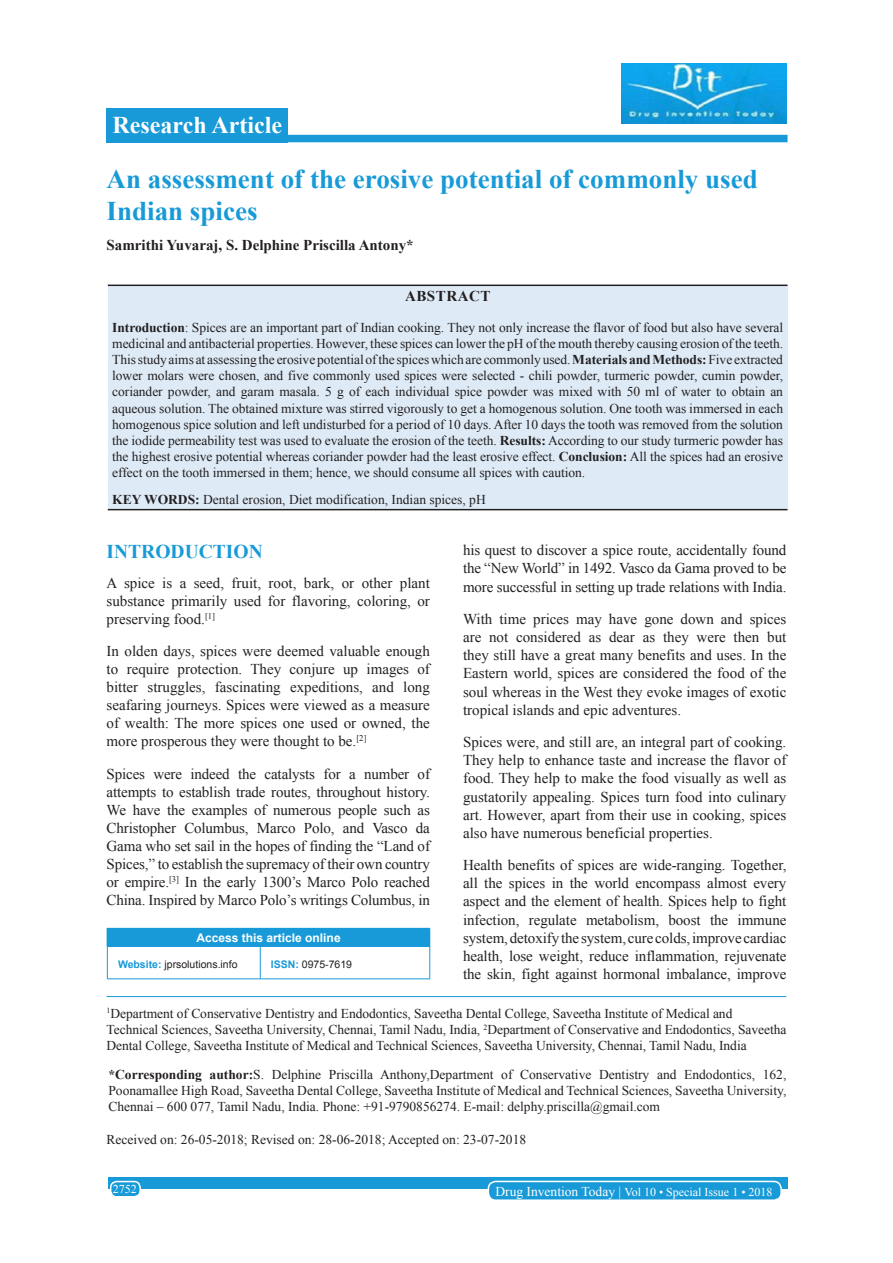
<style>
.page{position:relative;width:893px;height:1263px;background:#fff}
.page>*{position:absolute;margin:0;border:0;box-sizing:border-box;transform-origin:0 0}
.AT{font:700 27px/32.4px "Times New Roman";color:#179ad7}
.AH{font:700 24px "Times New Roman";color:#fff}
.t1{font:700 19.5px "Times New Roman";color:#179ad7}
.TX{font:15px/18.1px "Times New Roman";color:#231f20;text-align:justify}
.AU{font:700 15px "Times New Roman";color:#231f20}
.ABSH{font:700 15px "Times New Roman";letter-spacing:.035em;color:#231f20}
.ABS{font:13.5px/16.2px "Times New Roman";letter-spacing:-.005em;color:#231f20;text-align:justify}
.AFF{font:13.5px/16.2px "Times New Roman";letter-spacing:-.005em;color:#231f20}
.ADD{font:13.5px/16.2px "Times New Roman";color:#231f20;text-align:justify}
.HIS{font:13.5px "Times New Roman";color:#231f20}
.KWD{font:13.5px "Times New Roman";color:#231f20}
.foot1{font:12px "Times New Roman";color:#fff}
.ATAO{font:700 12px "Arial";color:#fff}
.WEBSITE{font:10.5px "Arial";color:#231f20}
.s1{font-weight:700}
.s2{font-weight:700;color:#179ad7}
.s3{font-size:13.5px}
</style>
<div class="page">
<div style="left:108px;top:1177px;width:679px;height:12px;background:#179ad7"></div>
<div style="left:488px;top:1181px;width:292px;height:19px;background:#179ad7;border-radius:7px"></div>
<div style="left:487px;top:1180px;width:294px;height:21px;border:2px solid #fff;border-radius:7px"></div>
<div style="left:111px;top:1181px;width:29px;height:15px;background:#179ad7;border-radius:6px"></div>
<div style="left:110px;top:1180px;width:31px;height:17px;border:2px solid #fff;border-radius:6px"></div>
<div style="left:106px;top:108px;width:182px;height:34px;background:#179ad7"></div>
<div style="left:265px;top:135px;width:522px;height:7px;background:#179ad7"></div>
<hr style="left:106px;top:996px;width:680px;height:1px;background:#179ad7">
<div style="left:107px;top:928px;width:322px;height:18px;background:#179ad7"></div>
<svg style="left:106px;top:929px;width:1px;height:17px"></svg>
<hr style="left:106px;top:928px;width:154px;height:1px;background:#179ad7">
<svg style="left:429px;top:928px;width:1px;height:18px"></svg>
<hr style="left:107px;top:946px;width:1px;height:32px;background:#179ad7">
<hr style="left:107px;top:978px;width:153px;height:1px;background:#179ad7">
<hr style="left:260px;top:946px;width:1px;height:32px;background:#179ad7">
<hr style="left:429px;top:946px;width:1px;height:32px;background:#179ad7">
<hr style="left:260px;top:978px;width:170px;height:1px;background:#179ad7">
<img style="left:621px;top:63px;width:164px;height:60px">
<div style="left:108px;top:286px;width:679px;height:223px;background:#deebf7"></div>
<hr style="left:108px;top:284px;width:679px;height:2px;background:#231f20">
<hr style="left:108px;top:509px;width:679px;height:1px;background:#231f20">
<p class="AH" style="left:112px;top:108px;width:171px">Research Article</p>
<p class="AT" style="left:106px;top:162px;width:652px">An assessment of the erosive potential of commonly used<br>Indian spices</p>
<p class="AU" style="left:106px;top:234px;width:308px">Samrithi Yuvaraj, S. Delphine Priscilla Antony*</p>
<p class="ABSH" style="left:405px;top:285px;width:87px">ABSTRACT</p>
<p class="ABS" style="left:112px;top:318px;width:672px"><span class="s1">Introduction</span>: Spices are an important part of Indian cooking. They not only increase the flavor of food but also have several medicinal and antibacterial properties. However, these spices can lower the pH of the mouth thereby causing erosion of the teeth.<br>This study aims at assessing the erosive potential of the spices which are commonly used. <span class="s1">Materials and Methods:</span> Five extracted lower molars were chosen, and five commonly used spices were selected - chili powder, turmeric powder, cumin powder, coriander powder, and garam masala. 5 g of each individual spice powder was mixed with 50 ml of water to obtain an aqueous solution. The obtained mixture was stirred vigorously to get a homogenous solution. One tooth was immersed in each homogenous spice solution and left undisturbed for a period of 10 days. After 10 days the tooth was removed from the solution the iodide permeability test was used to evaluate the erosion of the teeth. <span class="s1">Results:</span> According to our study turmeric powder has the highest erosive potential whereas coriander powder had the least erosive effect. <span class="s1">Conclusion:</span> All the spices had an erosive effect on the tooth immersed in them; hence, we should consume all spices with caution.</p>
<p class="KWD" style="left:112px;top:490px;width:375px"><span class="s1">KEY WORDS:</span> Dental erosion, Diet modification, Indian spices, pH</p>
<h1 class="t1" style="left:106px;top:537px;width:157px">INTRODUCTION</h1>
<p class="TX" style="left:106px;top:573px;width:325px">A spice is a seed, fruit, root, bark, or other plant substance primarily used for flavoring, coloring, or preserving food.<sup>[1]</sup></p>
<p class="TX" style="left:106px;top:642px;width:325px">In olden days, spices were deemed valuable enough to require protection. They conjure up images of bitter struggles, fascinating expeditions, and long seafaring journeys. Spices were viewed as a measure of wealth: The more spices one used or owned, the more prosperous they were thought to be.<sup>[2]</sup></p>
<p class="TX" style="left:106px;top:764px;width:325px">Spices were indeed the catalysts for a number of attempts to establish trade routes, throughout history.<br>We have the examples of numerous people such as Christopher Columbus, Marco Polo, and Vasco da Gama who set sail in the hopes of finding the “Land of Spices,” to establish the supremacy of their own country or empire.<sup>[3]</sup> In the early 1300’s Marco Polo reached China. Inspired by Marco Polo’s writings Columbus, in</p>
<p class="ATAO" style="left:196px;top:929px;width:146px">Access this article online</p>
<p class="WEBSITE" style="left:118px;top:957px;width:121px"><span class="s2">Website:</span> jprsolutions.info</p>
<p class="WEBSITE" style="left:271px;top:957px;width:83px"><span class="s2">ISSN:</span> 0975-7619</p>
<p class="TX" style="left:463px;top:541px;width:325px">his quest to discover a spice route, accidentally found the “New World” in 1492. Vasco da Gama proved to be more successful in setting up trade relations with India.</p>
<p class="TX" style="left:463px;top:609px;width:325px">With time prices may have gone down and spices are not considered as dear as they were then but they still have a great many benefits and uses. In the Eastern world, spices are considered the food of the soul whereas in the West they evoke images of exotic tropical islands and epic adventures.</p>
<p class="TX" style="left:463px;top:732px;width:325px">Spices were, and still are, an integral part of cooking.<br>They help to enhance taste and increase the flavor of food. They help to make the food visually as well as gustatorily appealing. Spices turn food into culinary art. However, apart from their use in cooking, spices also have numerous beneficial properties.</p>
<p class="TX" style="left:463px;top:855px;width:325px">Health benefits of spices are wide-ranging. Together, all the spices in the world encompass almost every aspect and the element of health. Spices help to fight infection, regulate metabolism, boost the immune system, detoxify the system, cure colds, improve cardiac health, lose weight, reduce inflammation, rejuvenate the skin, fight against hormonal imbalance, improve</p>
<p class="AFF" style="left:106px;top:1005px;width:681px"><sup>1</sup>Department of Conservative Dentistry and Endodontics, Saveetha Dental College, Saveetha Institute of Medical and<br>Technical Sciences, Saveetha University, Chennai, Tamil Nadu, India, <sup>2</sup>Department of Conservative and Endodontics, Saveetha<br>Dental College, Saveetha Institute of Medical and Technical Sciences, Saveetha University, Chennai, Tamil Nadu, India</p>
<p class="ADD" style="left:108px;top:1065px;width:679px"><span class="s1">*Corresponding author:</span>S. Delphine Priscilla Anthony,Department of Conservative Dentistry and Endodontics, 162, Poonamallee High Road, Saveetha Dental College, Saveetha Institute of Medical and Technical Sciences, Saveetha University, Chennai – 600 077, Tamil Nadu, India. Phone: +91-9790856274. E-mail: delphy.priscilla@gmail.com</p>
<p class="HIS" style="left:106px;top:1129px;width:421px">Received on: 26-05-2018; Revised on: 28-06-2018; Accepted on: 23-07-2018</p>
<p class="foot1" style="left:113px;top:1180px;width:25px">2752</p>
<p class="foot1" style="left:495px;top:1183px;width:278px"><span class="s3">Drug Invention Today |</span> Vol 10 • Special Issue 1 • 2018</p>
</div>
